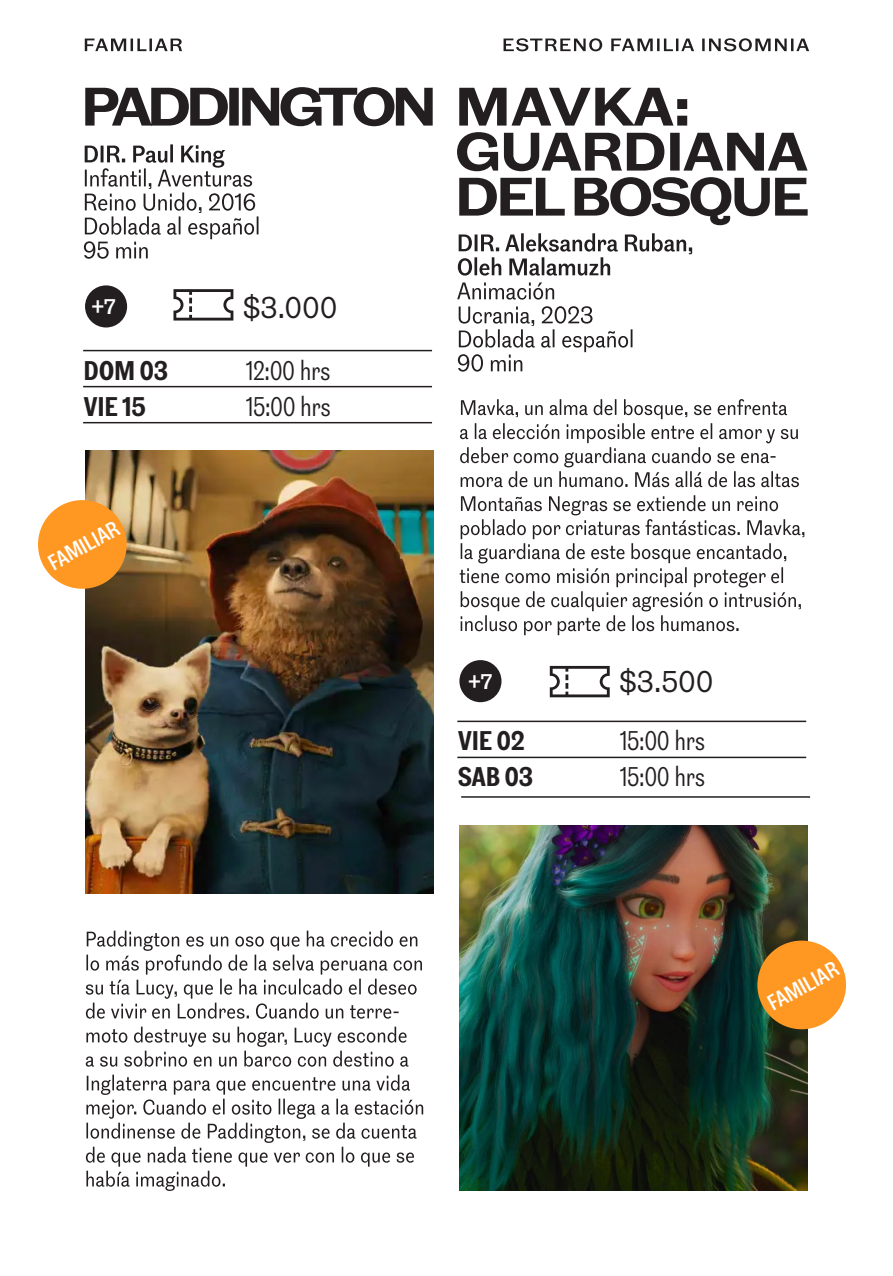
<style>
.page{position:relative;width:893px;height:1276px;background:#fff}
.page>*{position:absolute;margin:0;border:0;box-sizing:border-box;transform-origin:0 0}
.t1{font:30px "Grot 12 Normal";letter-spacing:.02em;color:#231f20}
.t2{font:27px "Grot 12 Condensed";letter-spacing:.01em;color:#231f20}
.t3{font:600 27px "Grot 12 Condensed";letter-spacing:.01em;color:#231f20}
.t4{font:500 22.2px "Grot 12 Condensed";color:#fff}
.t5{font:500 21.3px "Grot 12 Normal";color:#fff}
</style>
<div class="page">
<img style="left:85px;top:451px;width:349px;height:442px">
<svg style="left:85px;top:39px;width:97px;height:12px"></svg>
<img style="left:459px;top:825px;width:349px;height:366px">
<svg style="left:85px;top:87px;width:348px;height:39px"></svg>
<svg style="left:459px;top:177px;width:349px;height:48px"></svg>
<svg style="left:457px;top:132px;width:351px;height:39px"></svg>
<svg style="left:459px;top:88px;width:228px;height:38px"></svg>
<svg style="left:84px;top:144px;width:174px;height:115px"></svg>
<svg style="left:458px;top:306px;width:174px;height:66px"></svg>
<svg style="left:457px;top:282px;width:97px;height:18px"></svg>
<svg style="left:458px;top:233px;width:234px;height:43px"></svg>
<svg style="left:86px;top:1074px;width:337px;height:117px"></svg>
<svg style="left:86px;top:1026px;width:322px;height:40px"></svg>
<svg style="left:86px;top:930px;width:336px;height:88px"></svg>
<svg style="left:460px;top:495px;width:344px;height:140px"></svg>
<svg style="left:460px;top:399px;width:339px;height:88px"></svg>
<hr style="left:83px;top:386px;width:349px;height:1px;background:#231f20">
<hr style="left:83px;top:350px;width:349px;height:1px;background:#231f20">
<svg style="left:173px;top:289px;width:60px;height:31px"></svg>
<svg style="left:550px;top:666px;width:60px;height:31px"></svg>
<div style="left:459px;top:660px;width:42px;height:42px;background:#231f20;border-radius:50%"></div>
<svg style="left:503px;top:38px;width:306px;height:13px"></svg>
<div style="left:85px;top:285px;width:42px;height:42px;background:#231f20;border-radius:50%"></div>
<hr style="left:83px;top:422px;width:349px;height:1px;background:#231f20">
<hr style="left:457px;top:756px;width:349px;height:2px;background:#231f20">
<hr style="left:457px;top:720px;width:349px;height:2px;background:#231f20">
<hr style="left:461px;top:796px;width:349px;height:1px;background:#231f20">
<svg style="left:751px;top:934px;width:96px;height:101px;background:#cb9243"></svg>
<svg style="left:38px;top:494px;width:95px;height:101px;background:#e8a14d"></svg>
<p class="t5" style="left:92px;top:293px;width:25px">+7</p>
<p class="t1" style="left:243px;top:288px;width:96px">$3.000</p>
<p class="t3" style="left:84px;top:353px;width:85px">DOM 03</p>
<p class="t2" style="left:246px;top:354px;width:86px">12:00 hrs</p>
<p class="t3" style="left:84px;top:389px;width:63px">VIE 15</p>
<p class="t2" style="left:246px;top:390px;width:86px">15:00 hrs</p>
<p class="t4" style="left:43px;top:552px;width:79px;rotate:-29deg">FAMILIAR</p>
<p class="t5" style="left:468px;top:667px;width:25px">+7</p>
<p class="t1" style="left:619px;top:662px;width:96px">$3.500</p>
<p class="t3" style="left:458px;top:724px;width:68px">VIE 02</p>
<p class="t2" style="left:620px;top:724px;width:86px">15:00 hrs</p>
<p class="t3" style="left:458px;top:760px;width:76px">SAB 03</p>
<p class="t2" style="left:620px;top:760px;width:86px">15:00 hrs</p>
<p class="t4" style="left:763px;top:992px;width:79px;rotate:-29deg">FAMILIAR</p>
</div>
